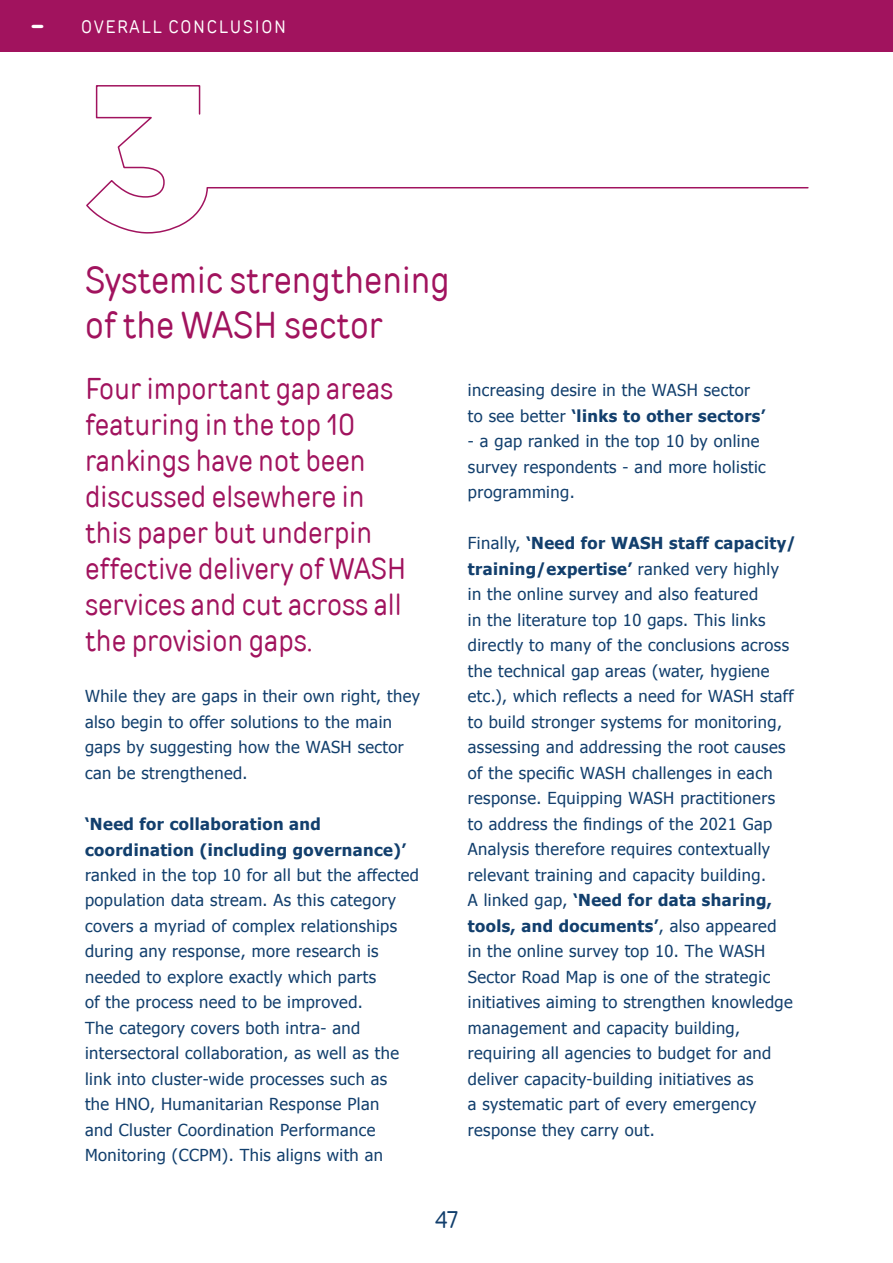
<style>
.page{position:relative;width:893px;height:1263px;background:#fff}
.page>*{position:absolute;margin:0;border:0;box-sizing:border-box;transform-origin:0 0}
.t1{font:37.5px/45px "TT Rounds Condensed";color:#a1135e}
.t2{font:30px/36px "TT Rounds Condensed";color:#a1135e}
.t3{font:24px "TT Rounds Condensed";color:#123f6d}
.t4{font:18px "TT Rounds Condensed";letter-spacing:.1em;color:#fff}
.t5{font:16.5px/25.5px "Tahoma";letter-spacing:.025em;color:#123f6d}
.t6{font:700 16.5px/25.5px "Tahoma";letter-spacing:.025em;color:#123f6d}
.s1{font-weight:700;font-size:30px}
.s2{font-weight:700}
</style>
<div class="page">
<div style="left:0;top:0;width:893px;height:51px;background:#a1135e"></div>
<svg style="left:86px;top:85px;width:723px;height:149px"></svg>
<p class="t4" style="left:31px;top:17px;width:257px"><span class="s1">-</span> OVERALL CONCLUSION</p>
<h1 class="t1" style="left:85px;top:259px;width:366px">Systemic strengthening of the WASH sector</h1>
<h2 class="t2" style="left:85px;top:371px;width:323px">Four important gap areas featuring in the top 10 rankings have not been discussed elsewhere in this paper but underpin effective delivery of WASH services and cut across all the provision gaps.</h2>
<p class="t5" style="left:85px;top:683px;width:337px">While they are gaps in their own right, they also begin to offer solutions to the main gaps by suggesting how the WASH sector can be strengthened.</p>
<p class="t6" style="left:85px;top:810px;width:322px">‘Need for collaboration and coordination (including governance)’</p>
<p class="t5" style="left:85px;top:861px;width:335px">ranked in the top 10 for all but the affected population data stream. As this category covers a myriad of complex relationships during any response, more research is needed to explore exactly which parts<br>of the process need to be improved.<br>The category covers both intra- and intersectoral collaboration, as well as the link into cluster-wide processes such as<br>the HNO, Humanitarian Response Plan<br>and Cluster Coordination Performance Monitoring (CCPM). This aligns with an</p>
<p class="t5" style="left:468px;top:377px;width:299px">increasing desire in the WASH sector to see better <span class="s2">‘links to other sectors’</span></p>
<p class="t5" style="left:468px;top:428px;width:299px">- a gap ranked in the top 10 by online survey respondents - and more holistic programming.</p>
<p class="t5" style="left:468px;top:530px;width:330px">Finally, <span class="s2">‘Need for WASH staff capacity/ training/expertise’</span> ranked very highly in the online survey and also featured<br>in the literature top 10 gaps. This links directly to many of the conclusions across the technical gap areas (water, hygiene etc.), which reflects a need for WASH staff to build stronger systems for monitoring, assessing and addressing the root causes of the specific WASH challenges in each response. Equipping WASH practitioners<br>to address the findings of the 2021 Gap Analysis therefore requires contextually relevant training and capacity building.<br>A linked gap, <span class="s2">‘Need for data sharing, tools, and documents’</span>, also appeared<br>in the online survey top 10. The WASH Sector Road Map is one of the strategic initiatives aiming to strengthen knowledge management and capacity building, requiring all agencies to budget for and deliver capacity-building initiatives as<br>a systematic part of every emergency response they carry out.</p>
<h3 class="t3" style="left:435px;top:1205px;width:24px">47</h3>
</div>
